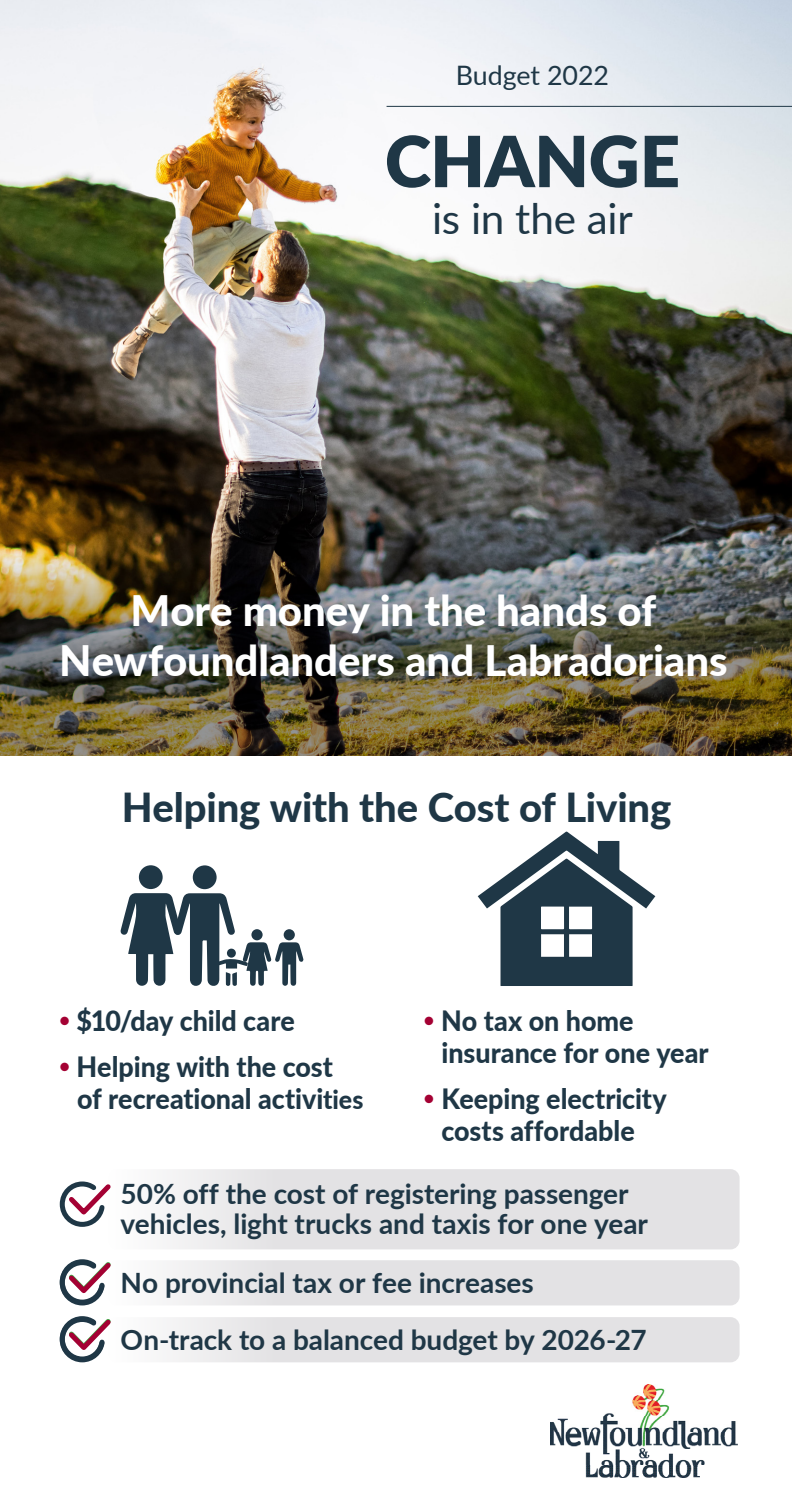
<style>
.page{position:relative;width:792px;height:1512px;background:#fff}
.page>*{position:absolute;margin:0;border:0;box-sizing:border-box;transform-origin:0 0}
.t1{font:900 70.6px "Lato";letter-spacing:-.005em;color:#1f3746}
.t2{font:42.4px "Lato";letter-spacing:-.01em;color:#1f3746}
.t3{font:800 42px "Lato";color:#fff}
.t4{font:800 40px "Lato";letter-spacing:-.005em;color:#1f3746}
.t5{font:700 28px "Lato";color:#1f3746}
.t6{font:800 28px/32px "Lato";color:#1f3746;scale:.96 1}
.t7{font:26.8px "Lato";color:#1f3746}
.s1{font-weight:700;font-size:20px;color:#a40133}
.s2{font-size:26px}
</style>
<div class="page">
<img style="left:0;top:0;width:792px;height:533px">
<div style="left:107px;top:1169px;width:633px;height:80px;background:#e3e2e4;border-radius:9px"></div>
<div style="left:107px;top:1260px;width:633px;height:45px;background:#e3e2e4;border-radius:9px"></div>
<div style="left:107px;top:1317px;width:633px;height:45px;background:#e3e2e4;border-radius:9px"></div>
<hr style="left:387px;top:106px;width:405px;height:1px;background:#1f3746">
<svg style="left:59px;top:1259px;width:56px;height:47px"></svg>
<svg style="left:59px;top:1316px;width:56px;height:47px"></svg>
<svg style="left:59px;top:1179px;width:56px;height:50px"></svg>
<img style="left:0;top:533px;width:792px;height:223px">
<svg style="left:478px;top:831px;width:177px;height:155px"></svg>
<div style="left:139px;top:865px;width:24px;height:24px;background:#1f3746;border-radius:50%"></div>
<svg style="left:120px;top:893px;width:184px;height:93px"></svg>
<div style="left:193px;top:865px;width:24px;height:24px;background:#1f3746;border-radius:50%"></div>
<img style="left:551px;top:1385px;width:187px;height:93px">
<p class="t7" style="left:456px;top:56px;width:155px">Budget 2022</p>
<p class="t1" style="left:385px;top:108px;width:297px">CHANGE</p>
<p class="t2" style="left:432px;top:188px;width:202px">is in the air</p>
<p class="t3" style="left:131px;top:580px;width:527px">More money in the hands of</p>
<p class="t3" style="left:59px;top:630px;width:670px">Newfoundlanders and Labradorians</p>
<p class="t4" style="left:122px;top:777px;width:551px">Helping with the Cost of Living</p>
<p class="t6" style="left:59px;top:1003px;width:247px"><span class="s1">•</span> $10/day child care</p>
<p class="t6" style="left:59px;top:1049px;width:287px"><span class="s1">•</span> Helping with the cost</p>
<p class="t6" style="left:77px;top:1081px;width:300px">of recreational activi<span class="s2">ties</span></p>
<p class="t6" style="left:442px;top:1003px;width:280px;text-indent:-18px"><span class="s1">•</span> No tax on home insurance for one year</p>
<p class="t6" style="left:424px;top:1081px;width:255px;text-align:center"><span class="s1">•</span> Keeping electricity costs affordable</p>
<p class="t5" style="left:121px;top:1173px;width:510px">50% off the cost of registering passenger</p>
<p class="t5" style="left:121px;top:1203px;width:529px">vehicles, light trucks and taxis for one year</p>
<p class="t5" style="left:121px;top:1262px;width:415px">No provincial tax or fee increases</p>
<p class="t5" style="left:121px;top:1319px;width:528px">On-track to a balanced budget by 2026-27</p>
</div>
